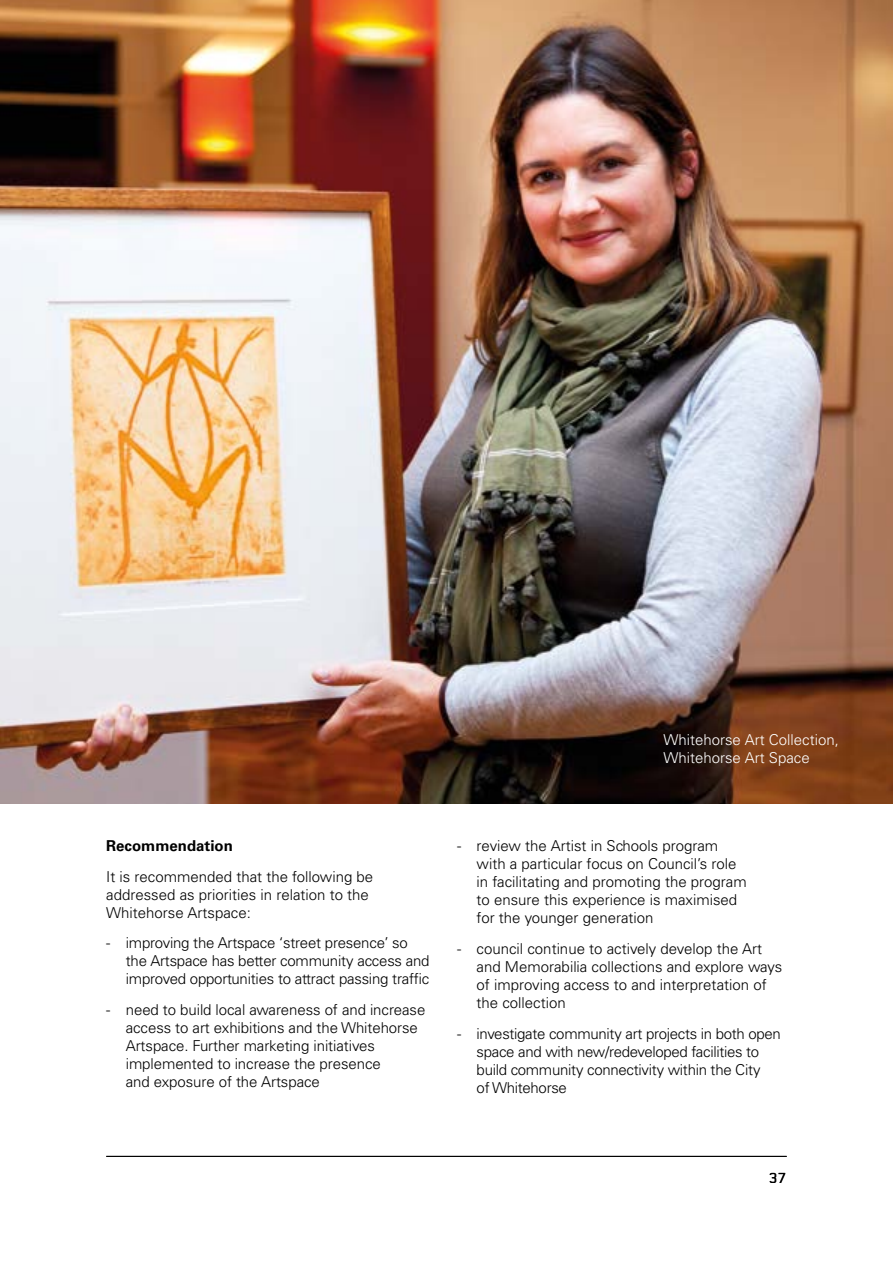
<style>
.page{position:relative;width:893px;height:1263px;background:#fff}
.page>*{position:absolute;margin:0;border:0;box-sizing:border-box;transform-origin:0 0}
.t1{font:300 15px/18px "Univers";letter-spacing:-.005em;color:#000}
.t2{font:300 15px/18px "Univers";color:#fff}
.t3{font:700 15px "Univers";color:#000}
.t4{font:500 15px "Foundry Gridnik";color:#000}
</style>
<div class="page">
<img style="left:0;top:0;width:893px;height:804px">
<hr style="left:106px;top:1156px;width:681px;height:1px;background:#000">
<p class="t2" style="left:663px;top:730px;width:177px">Whitehorse Art Collection,<br>Whitehorse Art Space</p>
<p class="t3" style="left:106px;top:837px;width:128px">Recommendation</p>
<p class="t1" style="left:106px;top:867px;width:268px">It is recommended that the following be addressed as priorities in relation to the<br>Whitehorse Artspace:</p>
<p class="t1" style="left:126px;top:934px;width:305px;text-indent:-20px">- improving the Artspace ‘street presence’ so the Artspace has better community access and improved opportunities to attract passing traffic</p>
<p class="t1" style="left:126px;top:1001px;width:301px;text-indent:-19px">- need to build local awareness of and increase access to art exhibitions and the Whitehorse Artspace. Further marketing initiatives implemented to increase the presence<br>and exposure of the Artspace</p>
<p class="t1" style="left:477px;top:837px;width:272px;text-indent:-20px">- review the Artist in Schools program with a particular focus on Council’s role in facilitating and promoting the program to ensure this experience is maximised for the younger generation</p>
<p class="t1" style="left:477px;top:940px;width:307px;text-indent:-20px">- council continue to actively develop the Art and Memorabilia collections and explore ways of improving access to and interpretation of the collection</p>
<p class="t1" style="left:477px;top:1025px;width:306px;text-indent:-20px">- investigate community art projects in both open space and with new/redeveloped facilities to build community connectivity within the City<br>of Whitehorse</p>
<p class="t4" style="left:768px;top:1169px;width:20px">37</p>
</div>
